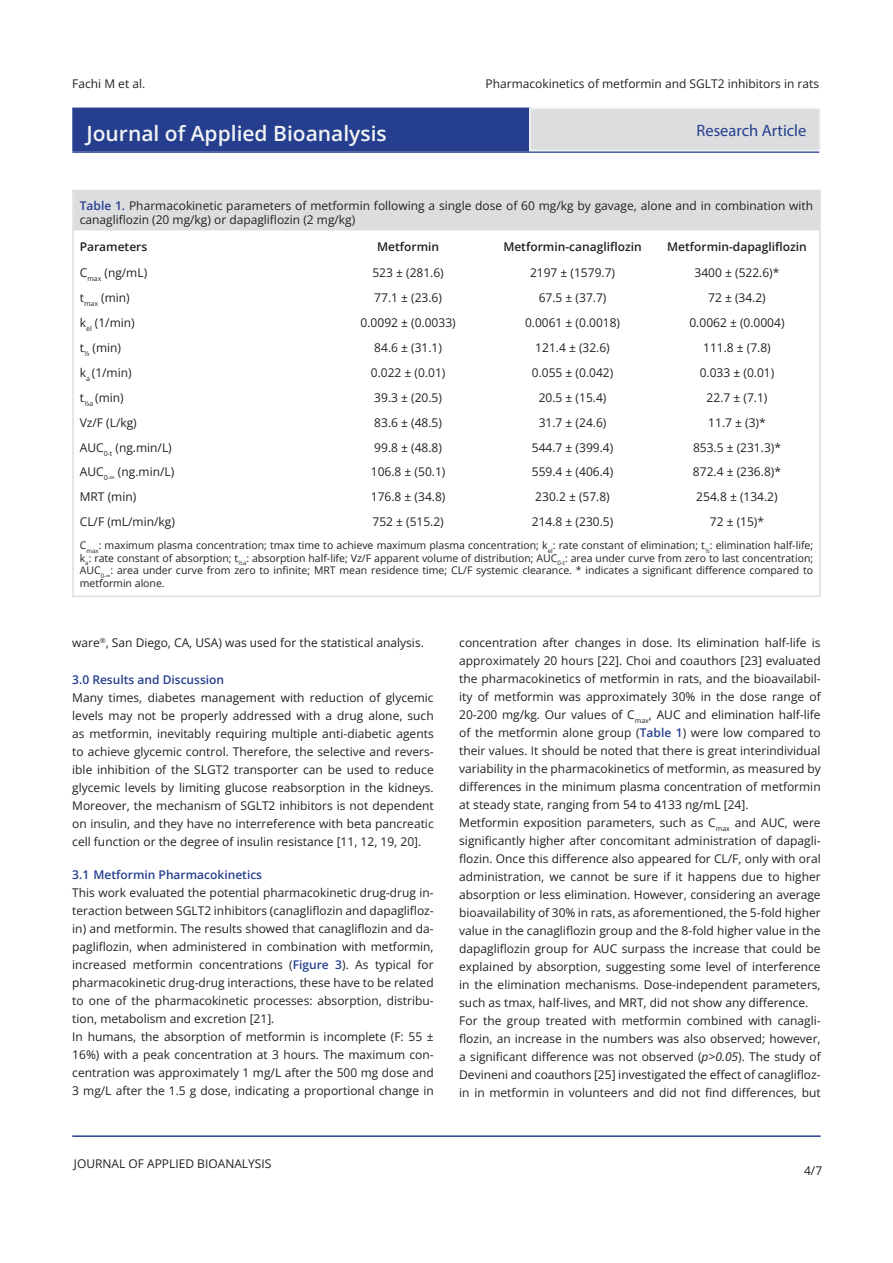
<style>
.page{position:relative;width:893px;height:1263px;background:#fff}
.page>*{position:absolute;margin:0;border:0;box-sizing:border-box;transform-origin:0 0}
.t1{font:600 21px "Open Sans";color:#f2f3f4}
.t2{font:16.5px "Myriad Pro";color:#253f8e}
.t3{font:12px/18px "Open Sans";color:#231f20}
.t4{font:600 12px "Open Sans";color:#231f20}
.t5{font:600 12px "Open Sans";color:#253f8e}
.t6{font:10.5px/12.6px "Open Sans";color:#231f20;text-align:justify}
.s1{font-weight:600;color:#253f8e}
.s2{font-style:italic}
</style>
<div class="page">
<hr style="left:72px;top:151px;width:747px;height:2px;background:#253f8e">
<div style="left:73px;top:108px;width:457px;height:43px;background:#253f8e"></div>
<div style="left:530px;top:108px;width:290px;height:43px;background:#dcdddf"></div>
<div style="left:529px;top:108px;width:292px;height:43px;border:2px solid #f2f3f4"></div>
<hr style="left:72px;top:1135px;width:749px;height:2px;background:#253f8e">
<div style="left:74px;top:191px;width:745px;height:39px;background:#dcdddf"></div>
<div style="left:72px;top:190px;width:749px;height:407px;border:2px solid #dcdddf"></div>
<p class="t3" style="left:72px;top:74px;width:75px">Fachi M et al.</p>
<p class="t3" style="left:486px;top:74px;width:335px">Pharmacokinetics of metformin and SGLT2 inhibitors in rats</p>
<h1 class="t1" style="left:87px;top:119px;width:302px">Journal of Applied Bioanalysis</h1>
<h2 class="t2" style="left:696px;top:120px;width:111px">Research Article</h2>
<p class="t3" style="left:80px;top:198px;width:735px;line-height:14.4px"><span class="s1">Table 1.</span> Pharmacokinetic parameters of metformin following a single dose of 60 mg/kg by gavage, alone and in combination with canagliflozin (20 mg/kg) or dapagliflozin (2 mg/kg)</p>
<p class="t4" style="left:80px;top:238px;width:69px">Parameters</p>
<p class="t4" style="left:377px;top:238px;width:63px">Metformin</p>
<p class="t4" style="left:503px;top:238px;width:140px">Metformin-canagliflozin</p>
<p class="t4" style="left:667px;top:238px;width:141px">Metformin-dapagliflozin</p>
<p class="t3" style="left:80px;top:263px;width:69px">C<sub>max</sub> (ng/mL)</p>
<p class="t3" style="left:372px;top:263px;width:73px">523 ± (281.6)</p>
<p class="t3" style="left:530px;top:263px;width:87px">2197 ± (1579.7)</p>
<p class="t3" style="left:695px;top:263px;width:86px">3400 ± (522.6)*</p>
<p class="t3" style="left:80px;top:289px;width:51px">t<sub>max</sub> (min)</p>
<p class="t3" style="left:374px;top:289px;width:69px">77.1 ± (23.6)</p>
<p class="t3" style="left:539px;top:289px;width:69px">67.5 ± (37.7)</p>
<p class="t3" style="left:708px;top:289px;width:59px">72 ± (34.2)</p>
<p class="t3" style="left:80px;top:314px;width:56px">k<sub>el</sub> (1/min)</p>
<p class="t3" style="left:361px;top:314px;width:97px">0.0092 ± (0.0033)</p>
<p class="t3" style="left:525px;top:314px;width:97px">0.0061 ± (0.0018)</p>
<p class="t3" style="left:689px;top:314px;width:97px">0.0062 ± (0.0004)</p>
<p class="t3" style="left:80px;top:339px;width:43px">t<sub>½</sub> (min)</p>
<p class="t3" style="left:374px;top:339px;width:69px">84.6 ± (31.1)</p>
<p class="t3" style="left:535px;top:339px;width:76px">121.4 ± (32.6)</p>
<p class="t3" style="left:703px;top:339px;width:69px">111.8 ± (7.8)</p>
<p class="t3" style="left:80px;top:363px;width:53px">k<sub>a</sub> (1/min)</p>
<p class="t3" style="left:371px;top:363px;width:76px">0.022 ± (0.01)</p>
<p class="t3" style="left:532px;top:363px;width:83px">0.055 ± (0.042)</p>
<p class="t3" style="left:700px;top:363px;width:76px">0.033 ± (0.01)</p>
<p class="t3" style="left:80px;top:388px;width:45px">t<sub>½a</sub> (min)</p>
<p class="t3" style="left:374px;top:388px;width:69px">39.3 ± (20.5)</p>
<p class="t3" style="left:539px;top:388px;width:69px">20.5 ± (15.4)</p>
<p class="t3" style="left:707px;top:388px;width:62px">22.7 ± (7.1)</p>
<p class="t3" style="left:80px;top:413px;width:59px">Vz/F (L/kg)</p>
<p class="t3" style="left:374px;top:413px;width:69px">83.6 ± (48.5)</p>
<p class="t3" style="left:539px;top:413px;width:69px">31.7 ± (24.6)</p>
<p class="t3" style="left:708px;top:413px;width:59px">11.7 ± (3)*</p>
<p class="t3" style="left:80px;top:438px;width:94px">AUC<sub>0-t</sub> (ng.min/L)</p>
<p class="t3" style="left:374px;top:438px;width:69px">99.8 ± (48.8)</p>
<p class="t3" style="left:532px;top:438px;width:83px">544.7 ± (399.4)</p>
<p class="t3" style="left:693px;top:438px;width:90px">853.5 ± (231.3)*</p>
<p class="t3" style="left:80px;top:463px;width:96px">AUC<sub>0-∞</sub> (ng.min/L)</p>
<p class="t3" style="left:371px;top:463px;width:76px">106.8 ± (50.1)</p>
<p class="t3" style="left:532px;top:463px;width:83px">559.4 ± (406.4)</p>
<p class="t3" style="left:693px;top:463px;width:90px">872.4 ± (236.8)*</p>
<p class="t3" style="left:80px;top:487px;width:58px">MRT (min)</p>
<p class="t3" style="left:371px;top:487px;width:76px">176.8 ± (34.8)</p>
<p class="t3" style="left:535px;top:487px;width:76px">230.2 ± (57.8)</p>
<p class="t3" style="left:696px;top:487px;width:83px">254.8 ± (134.2)</p>
<p class="t3" style="left:80px;top:512px;width:97px">CL/F (mL/min/kg)</p>
<p class="t3" style="left:372px;top:512px;width:73px">752 ± (515.2)</p>
<p class="t3" style="left:532px;top:512px;width:83px">214.8 ± (230.5)</p>
<p class="t3" style="left:710px;top:512px;width:56px">72 ± (15)*</p>
<p class="t6" style="left:80px;top:539px;width:735px">C<sub>max</sub>: maximum plasma concentration; tmax time to achieve maximum plasma concentration; k<sub>el</sub>: rate constant of elimination; t<sub>½</sub>: elimination half-life; k<sub>a</sub>: rate constant of absorption; t<sub>½a</sub>: absorption half-life; Vz/F apparent volume of distribution; AUC<sub>0-t</sub>: area under curve from zero to last concentration; AUC<sub>0-∞</sub>: area under curve from zero to infinite; MRT mean residence time; CL/F systemic clearance. * indicates a significant difference compared to metformin alone.</p>
<p class="t3" style="left:72px;top:633px;width:353px">ware<sup>®</sup>, San Diego, CA, USA) was used for the statistical analysis.</p>
<p class="t5" style="left:72px;top:672px;width:153px">3.0 Results and Discussion</p>
<p class="t3" style="left:72px;top:689px;width:363px;text-align:justify">Many times, diabetes management with reduction of glycemic levels may not be properly addressed with a drug alone, such as metformin, inevitably requiring multiple anti-diabetic agents to achieve glycemic control. Therefore, the selective and revers&shy;ible inhibition of the SLGT2 transporter can be used to reduce glycemic levels by limiting glucose reabsorption in the kidneys.<br>Moreover, the mechanism of SGLT2 inhibitors is not dependent on insulin, and they have no interreference with beta pancreatic cell function or the degree of insulin resistance [11, 12, 19, 20].</p>
<p class="t5" style="left:72px;top:866px;width:191px">3.1 Metformin Pharmacokinetics</p>
<p class="t3" style="left:72px;top:883px;width:363px">This work evaluated the potential pharmacokinetic drug-drug in&shy;teraction between SGLT2 inhibitors (canagliflozin and dapaglifloz&shy;in) and metformin. The results showed that canagliflozin and da&shy;pagliflozin, when administered in combination with metformin, increased metformin concentrations (<span class="s1">Figure 3</span>). As typical for pharmacokinetic drug-drug interactions, these have to be related to one of the pharmacokinetic processes: absorption, distribu&shy;tion, metabolism and excretion [21].<br>In humans, the absorption of metformin is incomplete (F: 55 ± 16%) with a peak concentration at 3 hours. The maximum con&shy;centration was approximately 1 mg/L after the 500 mg dose and 3 mg/L after the 1.5 g dose, indicating a proportional change in</p>
<p class="t3" style="left:74px;top:1154px;width:199px">JOURNAL OF APPLIED BIOANALYSIS</p>
<p class="t3" style="left:459px;top:633px;width:363px">concentration after changes in dose. Its elimination half-life is approximately 20 hours [22]. Choi and coauthors [23] evaluated the pharmacokinetics of metformin in rats, and the bioavailabil&shy;ity of metformin was approximately 30% in the dose range of 20-200 mg/kg. Our values of C<sub>max</sub>, AUC and elimination half-life of the metformin alone group (<span class="s1">Table 1</span>) were low compared to their values. It should be noted that there is great interindividual variability in the pharmacokinetics of metformin, as measured by differences in the minimum plasma concentration of metformin at steady state, ranging from 54 to 4133 ng/mL [24].<br>Metformin exposition parameters, such as C<sub>max</sub> and AUC, were significantly higher after concomitant administration of dapagli&shy;flozin. Once this difference also appeared for CL/F, only with oral administration, we cannot be sure if it happens due to higher absorption or less elimination. However, considering an average bioavailability of 30% in rats, as aforementioned, the 5-fold higher value in the canagliflozin group and the 8-fold higher value in the dapagliflozin group for AUC surpass the increase that could be explained by absorption, suggesting some level of interference in the elimination mechanisms. Dose-independent parameters, such as tmax, half-lives, and MRT, did not show any difference.<br>For the group treated with metformin combined with canagli&shy;flozin, an increase in the numbers was also observed; however, a significant difference was not observed (<span class="s2">p&gt;0.05</span>). The study of Devineni and coauthors [25] investigated the effect of canaglifloz&shy;in in metformin in volunteers and did not find differences, but</p>
<p class="t3" style="left:804px;top:1161px;width:20px">4/7</p>
</div>
